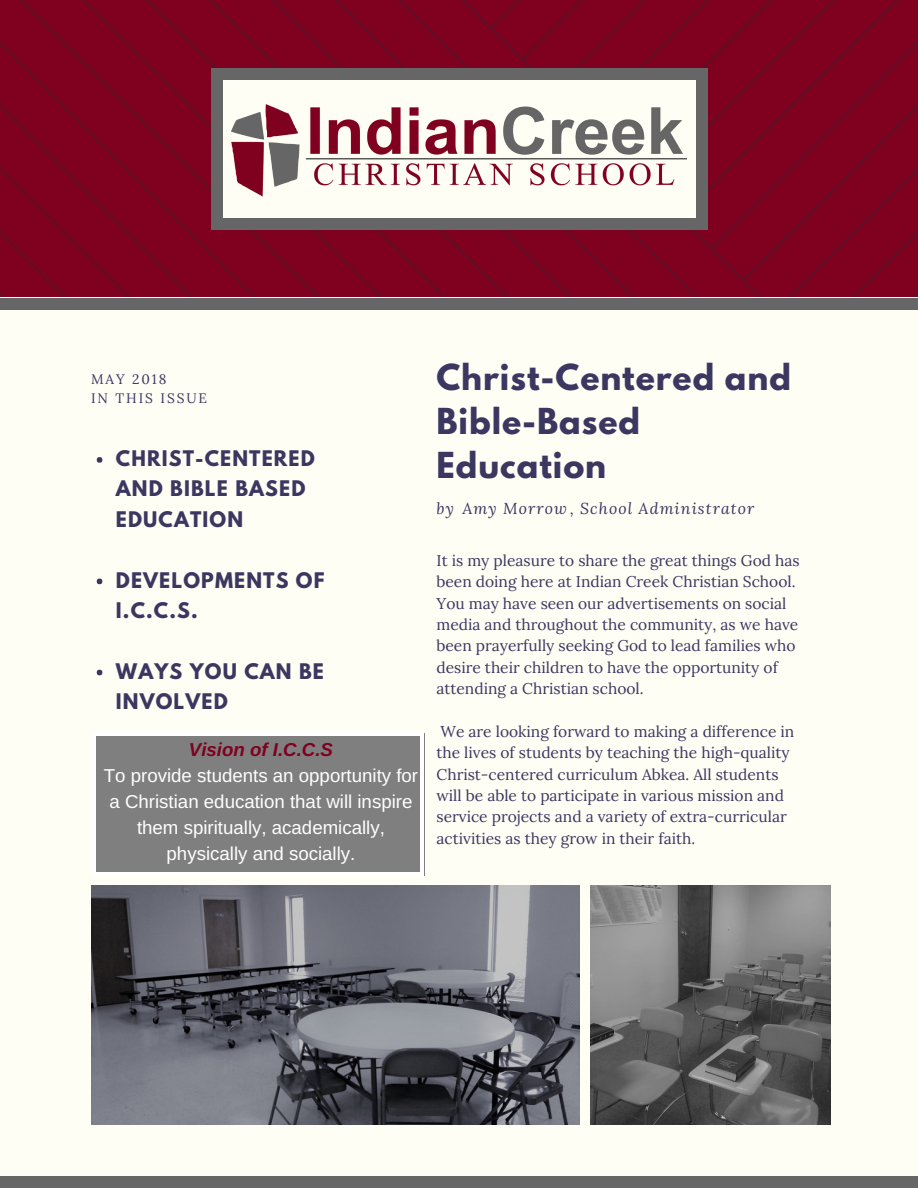
<style>
.page{position:relative;width:918px;height:1188px;background:#fff}
.page>*{position:absolute;margin:0;border:0;box-sizing:border-box;transform-origin:0 0}
.t1{font:700 31.8px/43.8px "League Spartan";letter-spacing:.03em;color:#3b3760}
.t2{font:700 19.05px/30.3px "League Spartan";letter-spacing:.06em;color:#3b3760}
.t3{font:18.75px/25.8px "Arimo";color:#fff;text-align:center}
.t4{font:italic 700 18.75px "Arimo";color:#800020}
.t5{font:italic 15.9px "Lora";letter-spacing:.07em;color:#3b3760}
.t6{font:15.6px/21.3px "Lora";color:#3b3760}
.t7{font:13.65px/19.2px "Lora";letter-spacing:.14em;color:#3b3760}
</style>
<div class="page">
<img style="left:0;top:0;width:918px;height:297px">
<div style="left:213px;top:77px;width:493px;height:145px;background:#fffef5"></div>
<div style="left:696px;top:218px;width:12px;height:12px;background:#666"></div>
<div style="left:211px;top:79px;width:12px;height:140px;background:#666"></div>
<div style="left:211px;top:218px;width:12px;height:12px;background:#666"></div>
<div style="left:696px;top:79px;width:12px;height:140px;background:#666"></div>
<div style="left:222px;top:218px;width:475px;height:12px;background:#666"></div>
<div style="left:696px;top:68px;width:12px;height:12px;background:#666"></div>
<div style="left:211px;top:68px;width:12px;height:12px;background:#666"></div>
<div style="left:222px;top:68px;width:475px;height:12px;background:#666"></div>
<div style="left:0;top:297px;width:918px;height:891px;background:#fffef5"></div>
<div style="left:0;top:1177px;width:918px;height:11px;background:#666"></div>
<div style="left:0;top:298px;width:918px;height:12px;background:#666"></div>
<svg style="left:97px;top:457px;width:5px;height:6px"></svg>
<svg style="left:97px;top:579px;width:5px;height:5px"></svg>
<svg style="left:97px;top:670px;width:5px;height:5px"></svg>
<hr style="left:92px;top:732px;width:261px;height:4px;background:#fff">
<hr style="left:92px;top:423px;width:261px;height:3px;background:#fff">
<img style="left:91px;top:885px;width:488px;height:240px">
<img style="left:591px;top:885px;width:239px;height:240px">
<img style="left:232px;top:104px;width:454px;height:93px">
<div style="left:92px;top:733px;width:332px;height:143px;background:#7f7f7f"></div>
<hr style="left:92px;top:736px;width:4px;height:137px;background:#fff">
<svg style="left:92px;top:873px;width:4px;height:3px"></svg>
<hr style="left:420px;top:736px;width:4px;height:137px;background:#fff">
<hr style="left:96px;top:873px;width:325px;height:3px;background:#fff">
<svg style="left:92px;top:733px;width:4px;height:3px"></svg>
<hr style="left:96px;top:733px;width:325px;height:3px;background:#fff">
<p class="t7" style="left:91px;top:369px;width:118px">MAY 2018<br>IN THIS ISSUE</p>
<p class="t2" style="left:116px;top:446px;width:200px">CHRIST-CENTERED<br>AND BIBLE BASED<br>EDUCATION</p>
<p class="t2" style="left:116px;top:567px;width:210px">DEVELOPMENTS OF<br>I.C.C.S.</p>
<p class="t2" style="left:116px;top:658px;width:210px">WAYS YOU CAN BE<br>INVOLVED</p>
<p class="t4" style="left:189px;top:739px;width:146px">Vision of I.C.C.S</p>
<p class="t3" style="left:104px;top:762px;width:316px">To provide students an opportunity for a Christian education that will inspire them spiritually, academically, physically and socially.</p>
<h1 class="t1" style="left:436px;top:360px;width:356px">Christ-Centered and<br>Bible-Based<br>Education</h1>
<p class="t5" style="left:436px;top:499px;width:319px">by Amy Morrow , School Administrator</p>
<p class="t6" style="left:436px;top:550px;width:365px">It is my pleasure to share the great things God has been doing here at Indian Creek Christian School.<br>You may have seen our advertisements on social media and throughout the community, as we have been prayerfully seeking God to lead families who desire their children to have the opportunity of attending a Christian school.</p>
<p class="t6" style="left:436px;top:721px;width:359px">We are looking forward to making a difference in the lives of students by teaching the high-quality Christ-centered curriculum Abkea. All students will be able to participate in various mission and service projects and a variety of extra-curricular activities as they grow in their faith.</p>
</div>
